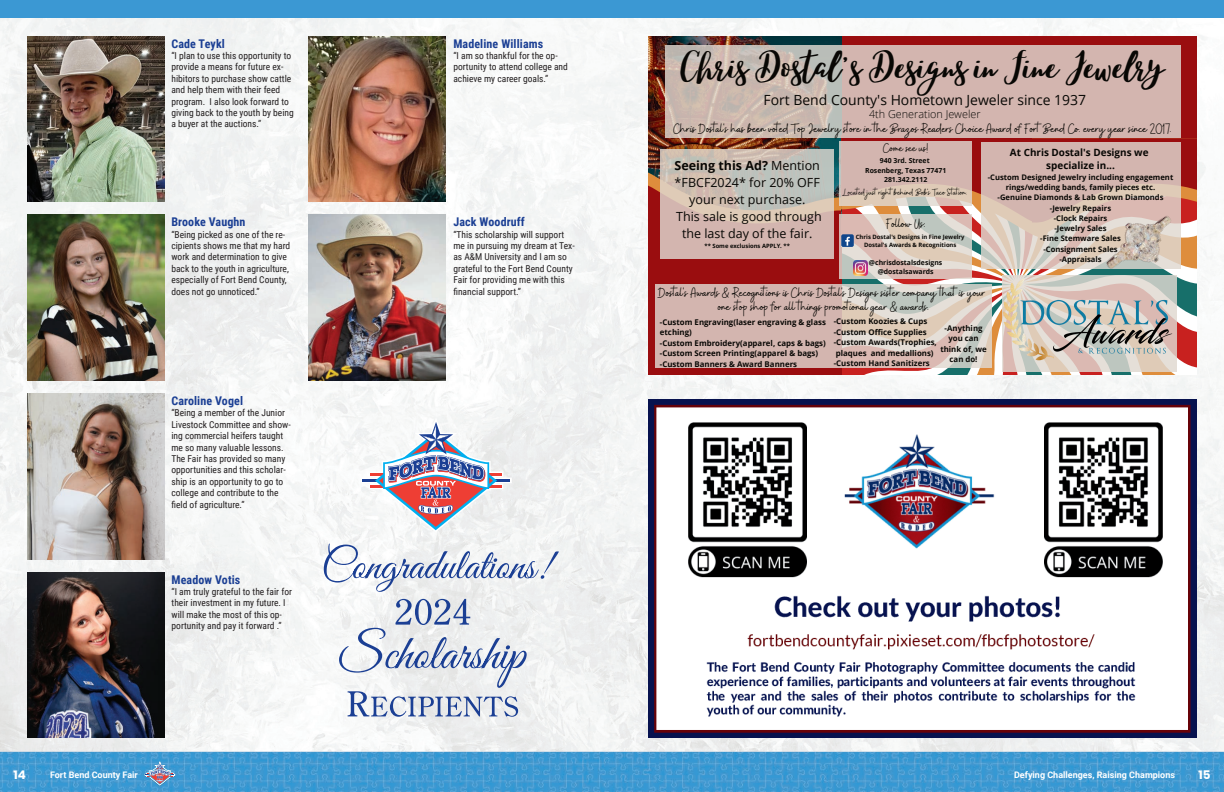
<style>
.page{position:relative;width:1224px;height:792px;background:#fff}
.page>*{position:absolute;margin:0;border:0;box-sizing:border-box;transform-origin:0 0}
.t1{font:50px "Lucky Dip Caitlin";color:#080704}
.t2{font:14.8px/14.1px "Buffalo";color:#080704;text-align:center}
.t3{font:14px "Open Sans";color:#080704}
.t4{font:13.8px "Buffalo";color:#080704}
.t5{font:12.6px/17.1px "Open Sans";color:#080704;text-align:center}
.t6{font:700 12px "Roboto Condensed";letter-spacing:.01em;color:#1b3f94}
.t7{font:700 12px "Poppins";color:#fff}
.t8{font:300 10.9px "Open Sans";color:#080704}
.t9{font:10.3px "Buffalo";color:#080704}
.t10{font:700 10px/13.4px "Open Sans";color:#080704;text-align:center}
.t11{font:9.5px/11.4px "Roboto Condensed";color:#231f20}
.t12{font:700 9px "Roboto";color:#fff}
.t13{font:700 7.9px/10.6px "Open Sans";color:#080704}
.t14{font:700 7.7px/10.2px "Open Sans";color:#080704;text-align:center}
.t15{font:700 6.9px/9.2px "Open Sans";color:#080704;text-align:center}
.t16{font:700 5.9px/7.9px "Open Sans";color:#080704;text-align:center}
.s1{font-weight:700}
</style>
<div class="page">
<img style="left:0;top:18px;width:1224px;height:720px">
<img style="left:27px;top:36px;width:137px;height:166px">
<img style="left:309px;top:36px;width:137px;height:166px">
<img style="left:27px;top:215px;width:137px;height:166px">
<img style="left:309px;top:215px;width:137px;height:166px">
<img style="left:27px;top:393px;width:137px;height:166px">
<img style="left:27px;top:572px;width:137px;height:166px">
<div style="left:836px;top:36px;width:361px;height:118px;background:#9a0d0f"></div>
<img style="left:648px;top:36px;width:193px;height:99px">
<svg style="left:648px;top:135px;width:549px;height:239px"></svg>
<img style="left:854px;top:261px;width:14px;height:14px">
<svg style="left:839px;top:141px;width:133px;height:65px;fill:#d3b5af"></svg>
<svg style="left:665px;top:45px;width:516px;height:92px;fill:#d3b5af"></svg>
<img style="left:648px;top:400px;width:549px;height:338px">
<img style="left:0;top:738px;width:1224px;height:54px">
<div style="left:0;top:0;width:1224px;height:18px;background:#3b98d3"></div>
<div style="left:144px;top:761px;width:32px;height:26px;background:#000;opacity:.3"></div>
<svg style="left:145px;top:761px;width:30px;height:25px"></svg>
<svg style="left:324px;top:544px;width:235px;height:48px"></svg>
<svg style="left:339px;top:599px;width:188px;height:118px"></svg>
<svg style="left:361px;top:417px;width:151px;height:115px"></svg>
<p class="t6" style="left:171px;top:35px;width:55px">Cade Teykl</p>
<p class="t11" style="left:171px;top:50px;width:124px">“I plan to use this opportunity to provide a means for future ex&shy;hibitors to purchase show cattle and help them with their feed program. I also look forward to giving back to the youth by being a buyer at the auctions.”</p>
<p class="t6" style="left:171px;top:214px;width:76px">Brooke Vaughn</p>
<p class="t11" style="left:171px;top:228px;width:120px">“Being picked as one of the re&shy;cipients shows me that my hard work and determination to give back to the youth in agriculture, especially of Fort Bend County, does not go unnoticed.”</p>
<p class="t6" style="left:171px;top:392px;width:73px">Caroline Vogel</p>
<p class="t11" style="left:171px;top:407px;width:121px">“Being a member of the Junior<br>Livestock Committee and show&shy;ing commercial heifers taught me so many valuable lessons.<br>The Fair has provided so many opportunities and this scholar&shy;ship is an opportunity to go to college and contribute to the field of agriculture.”</p>
<p class="t6" style="left:172px;top:571px;width:70px">Meadow Votis</p>
<p class="t11" style="left:172px;top:586px;width:122px">“I am truly grateful to the fair for their investment in my future. I will make the most of this op&shy;portunity and pay it forward .”</p>
<p class="t6" style="left:453px;top:35px;width:91px">Madeline Williams</p>
<p class="t11" style="left:453px;top:50px;width:116px">“I am so thankful for the op&shy;portunity to attend college and achieve my career goals.”</p>
<p class="t6" style="left:453px;top:214px;width:73px">Jack Woodruff</p>
<p class="t11" style="left:453px;top:228px;width:123px">“This scholarship will support me in pursuing my dream at Tex&shy;as A&amp;M University and I am so grateful to the Fort Bend County<br>Fair for providing me with this financial support.”</p>
<h1 class="t1" style="left:680px;top:35px;width:486px">Chris Dostal's Designs in Fine Jewelry</h1>
<h3 class="t3" style="left:764px;top:90px;width:324px">Fort Bend County's Hometown Jeweler since 1937</h3>
<p class="t8" style="left:869px;top:106px;width:113px">4th Generation Jeweler</p>
<h2 class="t2" style="left:673px;top:122px;width:500px">Chris Dostal's has been voted Top Jewelry store in the Brazos Readers Choice Award of Fort Bend Co. every year since 2017.</h2>
<h3 class="t5" style="left:675px;top:156px;width:149px"><span class="s1">Seeing this Ad?</span> Mention *FBCF2024* for 20% OFF your next purchase.<br>This sale is good through the last day of the fair.</h3>
<p class="t16" style="left:705px;top:242px;width:87px">** Some exclusions APPLY. **</p>
<h3 class="t4" style="left:883px;top:140px;width:46px">Come see us!</h3>
<p class="t15" style="left:865px;top:156px;width:83px">940 3rd. Street<br>Rosenberg, Texas 77471<br>281.342.2112</p>
<p class="t9" style="left:843px;top:186px;width:125px">Located just right behind Bob's Taco Station.</p>
<h2 class="t2" style="left:886px;top:217px;width:41px">Follow Us:</h2>
<p class="t15" style="left:869px;top:257px;width:75px">@chrisdostalsdesigns @dostalsawards</p>
<p class="t16" style="left:856px;top:232px;width:110px">Chris Dostal's Designs in Fine Jewelry<br>Dostal's Awards &amp; Recognitions</p>
<p class="t10" style="left:1010px;top:145px;width:140px">At Chris Dostal's Designs we specialize in...</p>
<p class="t14" style="left:988px;top:172px;width:187px">-Custom Designed Jewelry including engagement rings/wedding bands, family pieces etc. -Genuine Diamonds &amp; Lab Grown Diamonds -Jewelry Repairs<br>-Clock Repairs<br>-Jewelry Sales<br>-Fine Stemware Sales<br>-Consignment Sales<br>-Appraisals</p>
<h2 class="t2" style="left:658px;top:286px;width:328px">Dostal's Awards &amp; Recognitions is Chris Dostal's Designs sister company that is your one stop shop for all things promotional gear &amp; awards.</h2>
<p class="t13" style="left:660px;top:316px;width:168px">-Custom Engraving(laser engraving &amp; glass etching)<br>-Custom Embroidery(apparel, caps &amp; bags) -Custom Screen Printing(apparel &amp; bags) -Custom Banners &amp; Award Banners</p>
<p class="t13" style="left:834px;top:316px;width:105px">-Custom Koozies &amp; Cups -Custom Office Supplies -Custom Awards(Trophies, plaques and medallions) -Custom Hand Sanitizers</p>
<p class="t13" style="left:940px;top:322px;width:48px;text-align:center">-Anything you can think of, we can do!</p>
<p class="t7" style="left:14px;top:767px;width:14px">14</p>
<p class="t12" style="left:50px;top:768px;width:89px">Fort Bend County Fair</p>
<p class="t12" style="left:1014px;top:768px;width:162px">Defying Challenges, Raising Champions</p>
<p class="t7" style="left:1199px;top:767px;width:13px">15</p>
</div>
